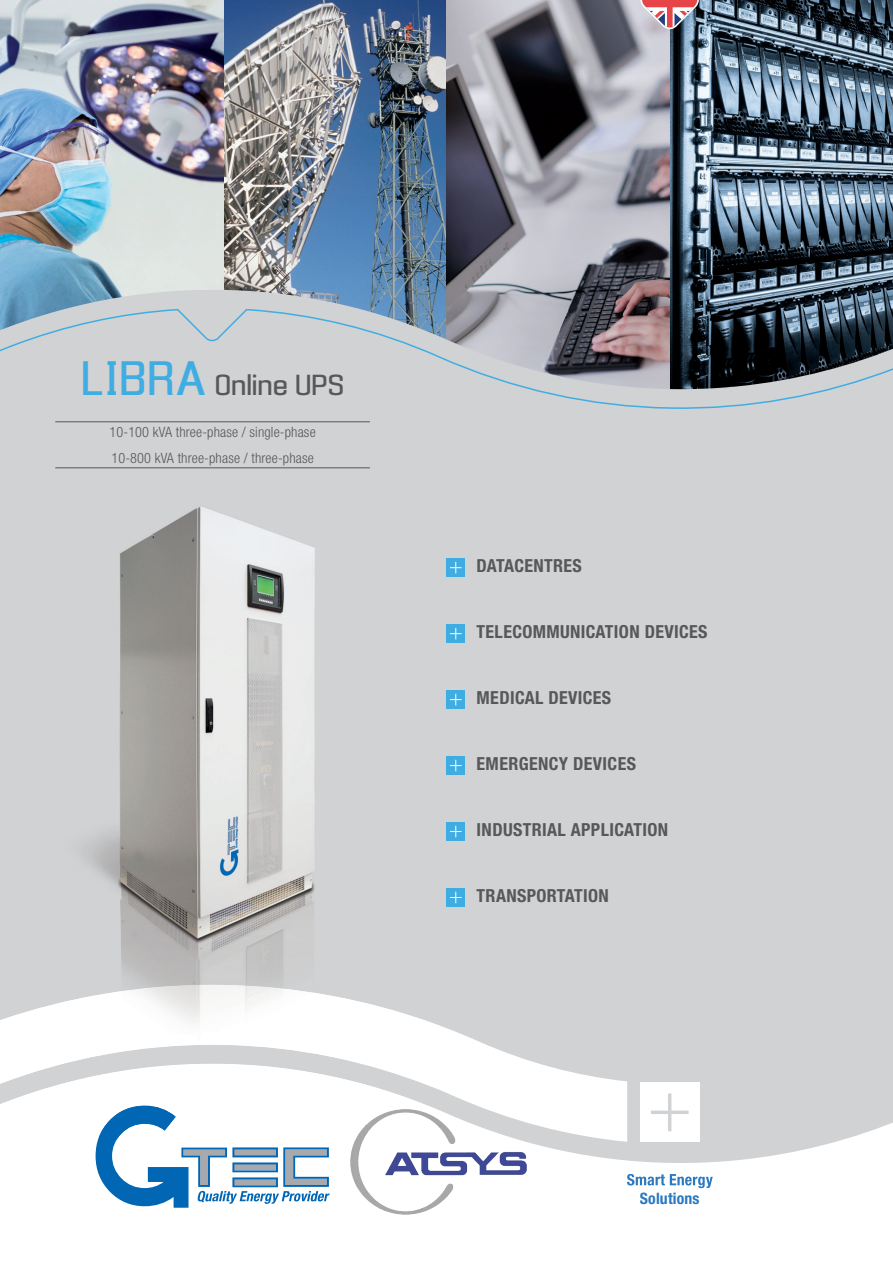
<style>
.page{position:relative;width:893px;height:1263px;background:#fff}
.page>*{position:absolute;margin:0;border:0;box-sizing:border-box;transform-origin:0 0}
.t1{font:27px "Enigmatic";letter-spacing:.02em;color:#57585a}
.t2{font:700 condensed 18px "Helvetica Neue LT Std";letter-spacing:.02em;color:#57585a}
.t3{font:700 condensed 15.75px "Helvetica Neue LT Std";letter-spacing:.01em;color:#2b79be}
.t4{font:300 condensed 14.25px/26.1px "Helvetica Neue LT Std";letter-spacing:.01em;color:#57585a}
.s1{font-size:45px;color:#40ade2}
</style>
<div class="page">
<img style="left:223px;top:0;width:223px;height:290px">
<img style="left:670px;top:0;width:223px;height:290px">
<img style="left:447px;top:0;width:223px;height:290px">
<img style="left:0;top:0;width:223px;height:290px">
<div style="left:0;top:290px;width:893px;height:873px;background:#d1d2d4"></div>
<svg style="left:0;top:307px;width:893px;height:104px;background:#a3a7ad"></svg>
<svg style="left:0;top:983px;width:627px;height:159px;fill:#d1d2d4"></svg>
<div style="left:640px;top:1082px;width:59px;height:60px;background:#fff"></div>
<hr style="left:668px;top:1093px;width:3px;height:38px;background:#d1d2d4">
<svg style="left:651px;top:1110px;width:38px;height:4px"></svg>
<svg style="left:627px;top:1174px;width:86px;height:14px"></svg>
<svg style="left:96px;top:1137px;width:234px;height:71px"></svg>
<img style="left:0;top:1104px;width:434px;height:33px">
<img style="left:0;top:451px;width:337px;height:653px">
<div style="left:337px;top:451px;width:97px;height:657px;background:#d1d2d4"></div>
<img style="left:0;top:985px;width:434px;height:102px">
<img style="left:99px;top:1106px;width:77px;height:31px">
<hr style="left:55px;top:421px;width:315px;height:1px;background:#57585a">
<hr style="left:55px;top:467px;width:315px;height:1px;background:#57585a">
<div style="left:447px;top:558px;width:18px;height:19px;background:#40ade2"></div>
<svg style="left:450px;top:562px;width:12px;height:11px"></svg>
<div style="left:447px;top:624px;width:18px;height:19px;background:#40ade2"></div>
<svg style="left:450px;top:628px;width:12px;height:11px"></svg>
<div style="left:447px;top:690px;width:18px;height:19px;background:#40ade2"></div>
<svg style="left:450px;top:694px;width:12px;height:11px"></svg>
<div style="left:447px;top:756px;width:18px;height:19px;background:#40ade2"></div>
<svg style="left:450px;top:760px;width:12px;height:11px"></svg>
<div style="left:447px;top:822px;width:18px;height:19px;background:#40ade2"></div>
<svg style="left:450px;top:826px;width:12px;height:11px"></svg>
<div style="left:447px;top:888px;width:18px;height:19px;background:#40ade2"></div>
<svg style="left:450px;top:892px;width:12px;height:11px"></svg>
<svg style="left:638px;top:0;width:64px;height:32px;background:#b6919c"></svg>
<img style="left:350px;top:1109px;width:176px;height:105px">
<h1 class="t1" style="left:81px;top:369px;width:264px"><span class="s1">LIBRA</span> Online UPS</h1>
<p class="t4" style="left:109px;top:419px;width:208px">10-100 kVA three-phase / single-phase<br>10-800 kVA three-phase / three-phase</p>
<p class="t2" style="left:477px;top:555px;width:107px">DATACENTRES</p>
<p class="t2" style="left:477px;top:621px;width:232px">TELECOMMUNICATION DEVICES</p>
<p class="t2" style="left:477px;top:687px;width:136px">MEDICAL DEVICES</p>
<p class="t2" style="left:477px;top:753px;width:161px">EMERGENCY DEVICES</p>
<p class="t2" style="left:477px;top:819px;width:193px">INDUSTRIAL APPLICATION</p>
<p class="t2" style="left:477px;top:885px;width:134px">TRANSPORTATION</p>
<p class="t3" style="left:640px;top:1189px;width:61px">SOLUTIONS</p>
</div>
